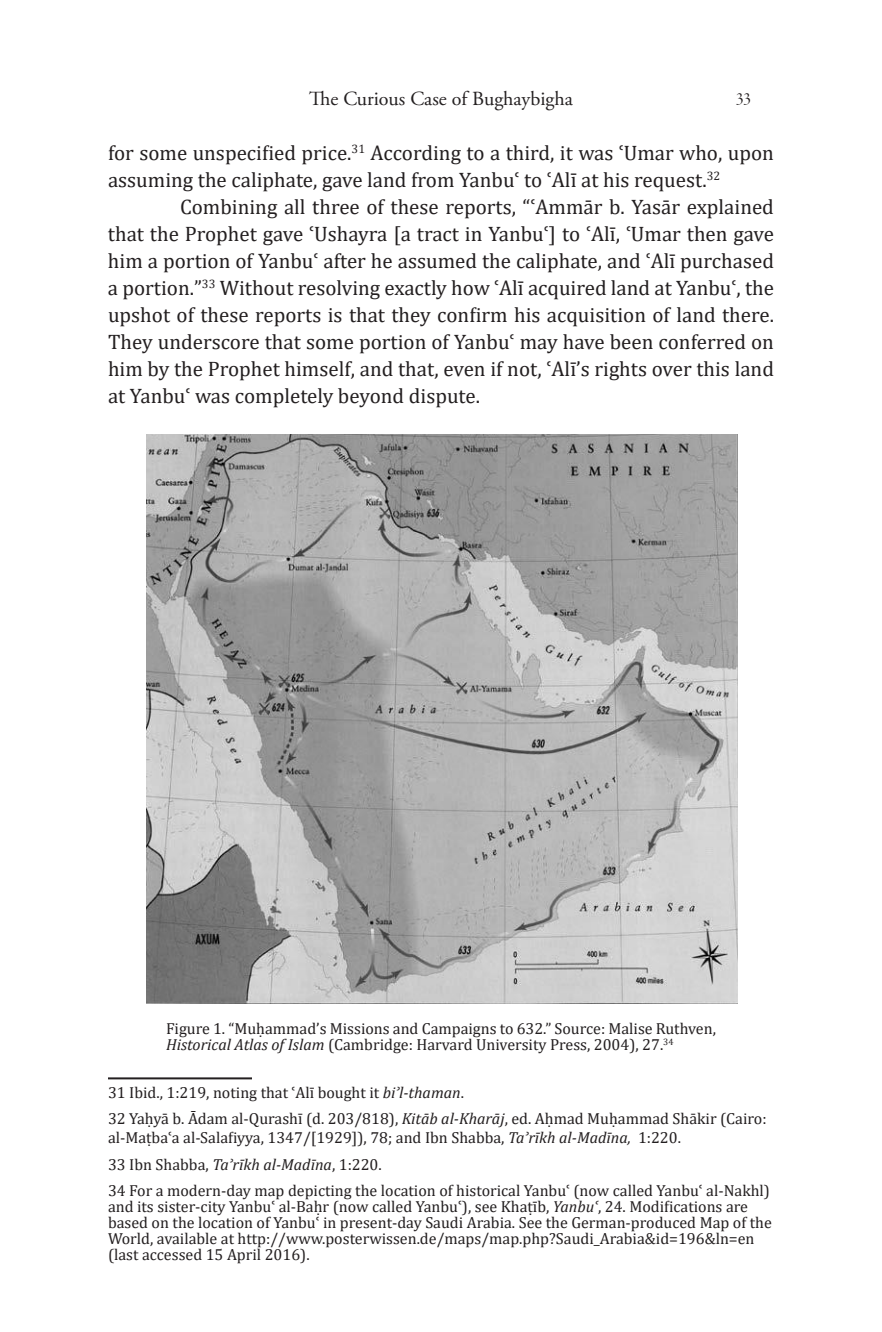
<style>
.page{position:relative;width:882px;height:1332px;background:#fff}
.page>*{position:absolute;margin:0;border:0;box-sizing:border-box;transform-origin:0 0}
.t1{font:21px/27px "Cambria";color:#231f20}
.t2{font:20px "Adobe Garamond Pro";color:#231f20}
.t3{font:18px "Garamond Premr Pro Disp";color:#231f20}
.t4{font:16px/16px "Cambria";color:#231f20}
.s1{font-style:italic}
</style>
<div class="page">
<hr style="left:108px;top:1077px;width:144px;height:2px;background:#231f20">
<img style="left:146px;top:434px;width:592px;height:569px">
<p class="t2" style="left:309px;top:87px;width:265px">The Curious Case of Bughaybigha</p>
<p class="t3" style="left:736px;top:89px;width:17px">33</p>
<h1 class="t1" style="left:108px;top:140px;width:667px">for some unspecified price.<sup>31</sup> According to a third, it was ʿUmar who, upon assuming the caliphate, gave land from Yanbuʿ to ʿAlī at his request.<sup>32</sup></h1>
<p class="t1" style="left:108px;top:194px;width:668px;text-align:justify;text-indent:72px">Combining all three of these reports, “ʿAmmār b. Yasār explained that the Prophet gave ʿUshayra [a tract in Yanbuʿ] to ʿAlī, ʿUmar then gave him a portion of Yanbuʿ after he assumed the caliphate, and ʿAlī purchased a portion.”<sup>33</sup> Without resolving exactly how ʿAlī acquired land at Yanbuʿ, the upshot of these reports is that they confirm his acquisition of land there.<br>They underscore that some portion of Yanbuʿ may have been conferred on him by the Prophet himself, and that, even if not, ʿAlī’s rights over this land at Yanbuʿ was completely beyond dispute.</p>
<p class="t4" style="left:166px;top:1020px;width:552px">Figure 1. “Muḥammad’s Missions and Campaigns to 632.” Source: Malise Ruthven,<br><span class="s1">Historical Atlas of Islam</span> (Cambridge: Harvard University Press, 2004), 27.<sup>34</sup></p>
<p class="t4" style="left:108px;top:1079px;width:660px;line-height:26.4px">31 Ibid., 1:219, noting that ʿAlī bought it <span class="s1">biʾl-thaman</span>.<br>32 Yaḥyā b. Ādam al-Qurashī (d. 203/818), <span class="s1">Kitāb al-Kharāj</span>, ed. Aḥmad Muḥammad Shākir (Cairo:</p>
<p class="t4" style="left:108px;top:1124px;width:664px;line-height:26.4px">al-Maṭbaʿa al-Salafiyya, 1347/[1929]), 78; and Ibn Shabba, <span class="s1">Taʾrīkh al-Madīna,</span> 1:220.<br>33 Ibn Shabba, <span class="s1">Taʾrīkh al-Madīna</span>, 1:220.<br>34 For a modern-day map depicting the location of historical Yanbuʿ (now called Yanbuʿ al-Nakhl)</p>
<p class="t4" style="left:108px;top:1198px;width:665px">and its sister-city Yanbuʿ al-Baḥr (now called Yanbuʿ), see Khaṭīb, <span class="s1">Yanbuʿ</span>, 24. Modifications are based on the location of Yanbuʿ in present-day Saudi Arabia. See the German-produced Map of the World, available at http://www.posterwissen.de/maps/map.php?Saudi_Arabia&amp;id=196&amp;ln=en (last accessed 15 April 2016).</p>
</div>
